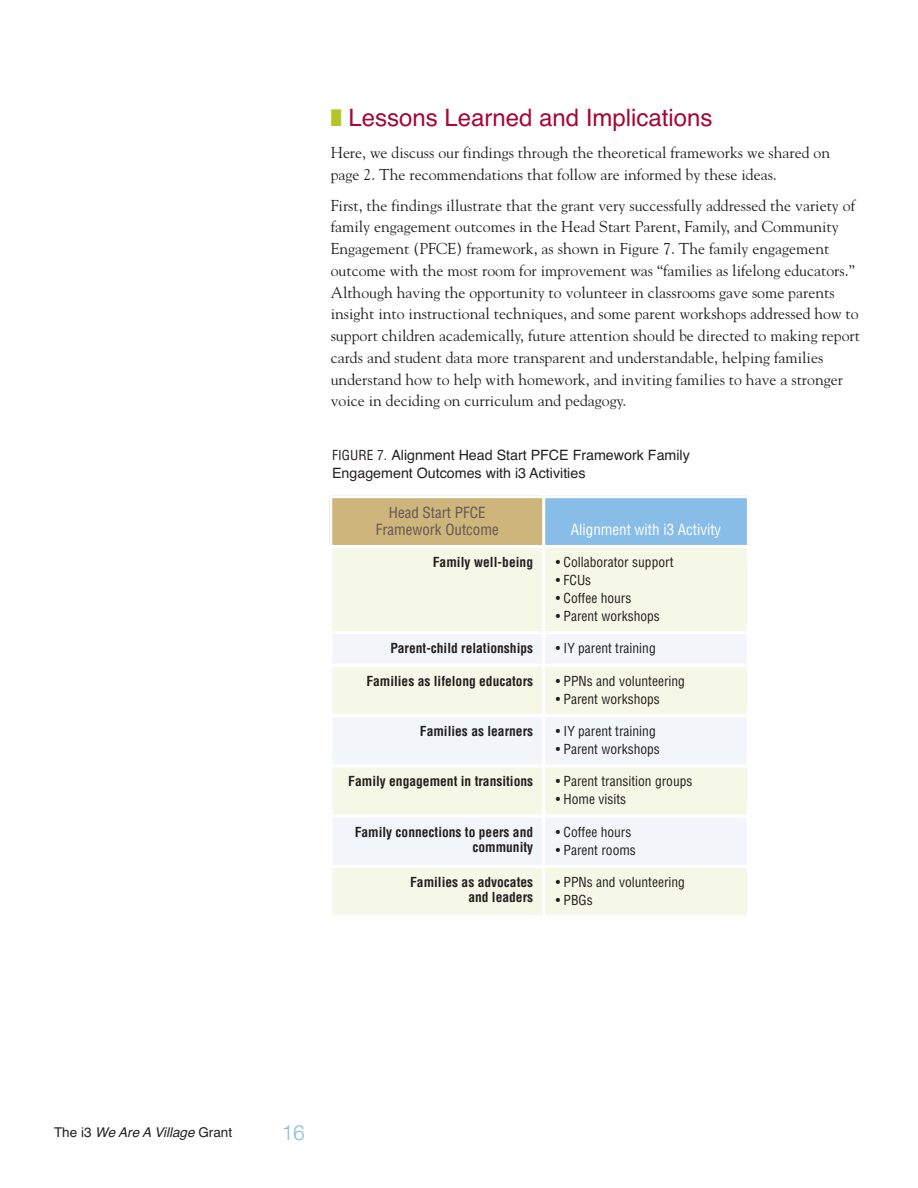
<style>
.page{position:relative;width:918px;height:1188px;background:#fff}
.page>*{position:absolute;margin:0;border:0;box-sizing:border-box;transform-origin:0 0}
.t1{font:24px "Helvetica";color:#a60733}
.t2{font:300 21px "Helvetica";color:#88bde7}
.t3{font:15.75px/21.8px "Goudy";color:#231f20}
.t4{font:condensed 15px/16.5px "Helvetica";color:#645556;text-align:center}
.t5{font:condensed 15px "Helvetica";color:#fff}
.t6{font:14.25px/18px "Helvetica";color:#231f20}
.t7{font:condensed 13.5px "Helvetica";color:#231f20}
.t8{font:700 condensed 13.5px/15px "Helvetica";color:#231f20;text-align:right}
.t9{font:italic 13.5px "Helvetica";color:#231f20}
.s1{color:#b5c527}
.s2{font-stretch:condensed;font-size:13.5px}
.s3{font-style:normal}
</style>
<div class="page">
<div style="left:329px;top:495px;width:215px;height:51px;background:#cdb57b"></div>
<div style="left:544px;top:495px;width:206px;height:51px;background:#88bde7"></div>
<div style="left:329px;top:546px;width:215px;height:87px;background:#f5f7e7"></div>
<div style="left:544px;top:546px;width:206px;height:87px;background:#f5f7e7"></div>
<div style="left:329px;top:633px;width:215px;height:32px;background:#f2f6fb"></div>
<div style="left:544px;top:633px;width:206px;height:32px;background:#f2f6fb"></div>
<div style="left:329px;top:665px;width:215px;height:51px;background:#f5f7e7"></div>
<div style="left:544px;top:665px;width:206px;height:51px;background:#f5f7e7"></div>
<div style="left:329px;top:716px;width:215px;height:50px;background:#f2f6fb"></div>
<div style="left:544px;top:716px;width:206px;height:50px;background:#f2f6fb"></div>
<div style="left:329px;top:766px;width:215px;height:50px;background:#f5f7e7"></div>
<div style="left:544px;top:766px;width:206px;height:50px;background:#f5f7e7"></div>
<div style="left:329px;top:816px;width:215px;height:50px;background:#f2f6fb"></div>
<div style="left:544px;top:816px;width:206px;height:50px;background:#f2f6fb"></div>
<div style="left:329px;top:866px;width:215px;height:52px;background:#f5f7e7"></div>
<div style="left:544px;top:866px;width:206px;height:52px;background:#f5f7e7"></div>
<hr style="left:329px;top:495px;width:3px;height:423px;background:#fff">
<hr style="left:542px;top:495px;width:3px;height:423px;background:#fff">
<hr style="left:747px;top:495px;width:3px;height:423px;background:#fff">
<hr style="left:329px;top:495px;width:421px;height:3px;background:#fff">
<hr style="left:329px;top:545px;width:421px;height:3px;background:#fff">
<hr style="left:329px;top:631px;width:421px;height:3px;background:#fff">
<hr style="left:329px;top:664px;width:421px;height:3px;background:#fff">
<hr style="left:329px;top:714px;width:421px;height:3px;background:#fff">
<hr style="left:329px;top:764px;width:421px;height:3px;background:#fff">
<hr style="left:329px;top:815px;width:421px;height:3px;background:#fff">
<hr style="left:329px;top:865px;width:421px;height:3px;background:#fff">
<hr style="left:329px;top:915px;width:421px;height:3px;background:#fff">
<h1 class="t1" style="left:331px;top:99px;width:383px"><span class="s1">■</span> Lessons Learned and Implications</h1>
<p class="t3" style="left:331px;top:141px;width:501px">Here, we discuss our findings through the theoretical frameworks we shared on page 2. The recommendations that follow are informed by these ideas.</p>
<p class="t3" style="left:331px;top:194px;width:531px">First, the findings illustrate that the grant very successfully addressed the variety of family engagement outcomes in the Head Start Parent, Family, and Community Engagement (PFCE) framework, as shown in Figure 7. The family engagement outcome with the most room for improvement was “families as lifelong educators.” Although having the opportunity to volunteer in classrooms gave some parents insight into instructional techniques, and some parent workshops addressed how to support children academically, future attention should be directed to making report cards and student data more transparent and understandable, helping families understand how to help with homework, and inviting families to have a stronger voice in deciding on curriculum and pedagogy.</p>
<p class="t6" style="left:332px;top:447px;width:359px"><span class="s2">FIGURE 7.</span> Alignment Head Start PFCE Framework Family<br>Engagement Outcomes with i3 Activities</p>
<p class="t4" style="left:376px;top:504px;width:124px">Head Start PFCE<br>Framework Outcome</p>
<p class="t5" style="left:571px;top:520px;width:152px">Alignment with i3 Activity</p>
<p class="t8" style="left:433px;top:555px;width:102px">Family well-being</p>
<p class="t7" style="left:556px;top:554px;width:119px">• Collaborator support</p>
<p class="t7" style="left:556px;top:572px;width:37px">• FCUs</p>
<p class="t7" style="left:556px;top:590px;width:77px">• Coffee hours</p>
<p class="t7" style="left:556px;top:608px;width:106px">• Parent workshops</p>
<p class="t8" style="left:390px;top:641px;width:144px">Parent-child relationships</p>
<p class="t7" style="left:556px;top:640px;width:102px">• IY parent training</p>
<p class="t8" style="left:366px;top:673px;width:168px">Families as lifelong educators</p>
<p class="t7" style="left:556px;top:672px;width:131px">• PPNs and volunteering</p>
<p class="t7" style="left:556px;top:690px;width:106px">• Parent workshops</p>
<p class="t8" style="left:420px;top:724px;width:115px">Families as learners</p>
<p class="t7" style="left:556px;top:723px;width:102px">• IY parent training</p>
<p class="t7" style="left:556px;top:741px;width:106px">• Parent workshops</p>
<p class="t8" style="left:348px;top:774px;width:186px">Family engagement in transitions</p>
<p class="t7" style="left:556px;top:773px;width:138px">• Parent transition groups</p>
<p class="t7" style="left:556px;top:791px;width:72px">• Home visits</p>
<p class="t8" style="left:355px;top:824px;width:180px">Family connections to peers and community</p>
<p class="t7" style="left:556px;top:823px;width:77px">• Coffee hours</p>
<p class="t7" style="left:556px;top:841px;width:82px">• Parent rooms</p>
<p class="t8" style="left:410px;top:875px;width:124px">Families as advocates and leaders</p>
<p class="t7" style="left:556px;top:874px;width:131px">• PPNs and volunteering</p>
<p class="t7" style="left:556px;top:892px;width:39px">• PBGs</p>
<p class="t9" style="left:54px;top:1122px;width:180px"><span class="s3">The i3</span> We Are A Village <span class="s3">Grant</span></p>
<h2 class="t2" style="left:281px;top:1119px;width:25px">16</h2>
</div>
